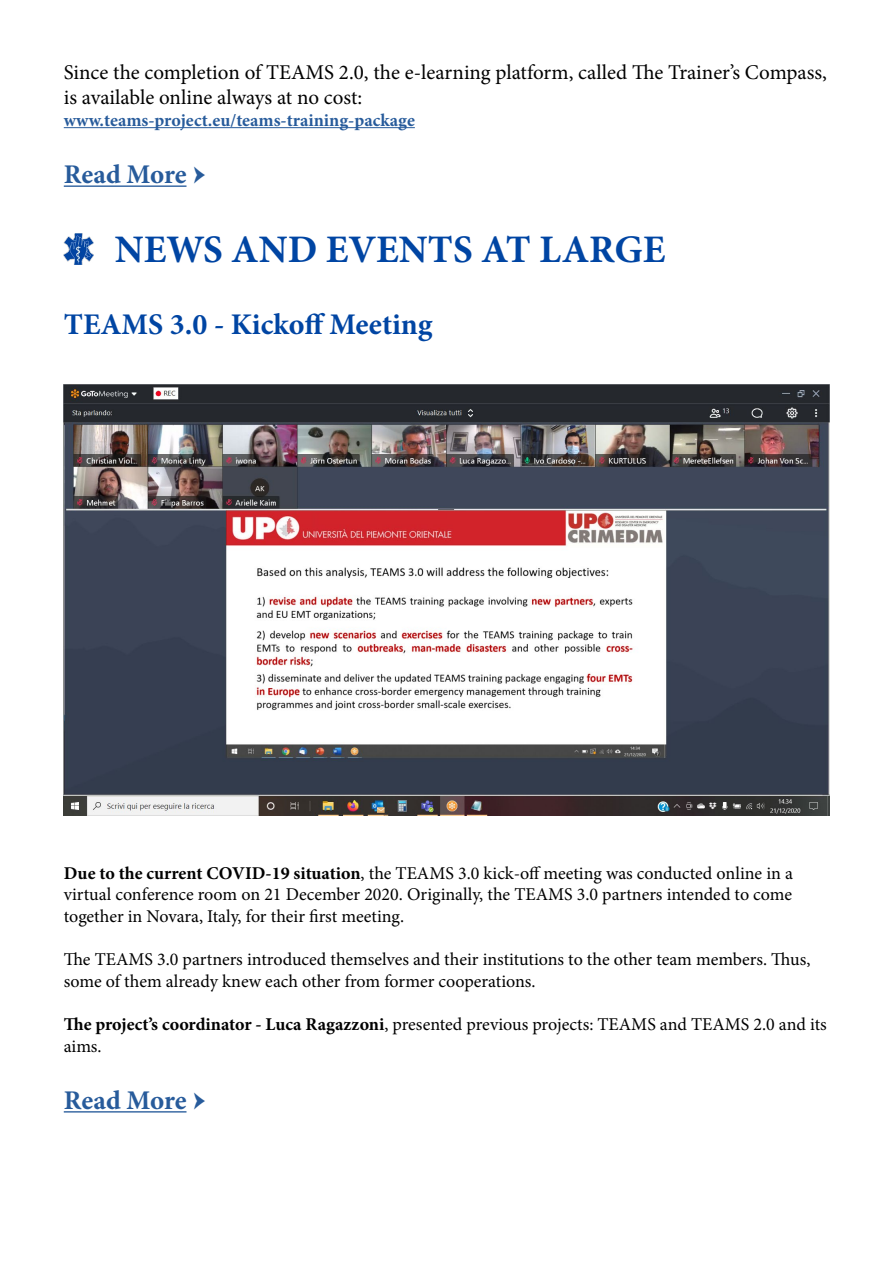
<style>
.page{position:relative;width:893px;height:1263px;background:#fff}
.page>*{position:absolute;margin:0;border:0;box-sizing:border-box;transform-origin:0 0}
.t1{font:700 39px "Minion Pro";color:#0045a3}
.t2{font:700 30px "Minion Pro";color:#0045a3}
.t3{font:700 27px "Minion Pro";letter-spacing:-.005em;color:#275b9b}
.t4{font:21px/25.2px "Minion Pro";color:#000}
.t5{font:18px/21.6px "Minion Pro";color:#000}
.t6{font:700 18px "Minion Pro";color:#275b9b}
.s1{font-size:30px}
.s2{font-weight:700}
</style>
<div class="page">
<hr style="left:64px;top:127px;width:351px;height:1px;background:#275b9b">
<hr style="left:64px;top:185px;width:122px;height:2px;background:#275b9b">
<img style="left:64px;top:234px;width:29px;height:30px">
<img style="left:64px;top:385px;width:765px;height:430px">
<hr style="left:64px;top:1111px;width:122px;height:1px;background:#275b9b">
<p class="t4" style="left:64px;top:60px;width:765px">Since the completion of TEAMS 2.0, the e-learning platform, called The Trainer’s Compass, is available online always at no cost:</p>
<p class="t6" style="left:64px;top:107px;width:353px">www.teams-project.eu/teams-training-package</p>
<h3 class="t3" style="left:64px;top:156px;width:144px">Read More <span class="s1">→</span></h3>
<h1 class="t1" style="left:115px;top:222px;width:552px">NEWS AND EVENTS AT LARGE</h1>
<h2 class="t2" style="left:64px;top:303px;width:370px">TEAMS 3.0 - Kickoff Meeting</h2>
<p class="t5" style="left:64px;top:862px;width:731px;text-align:justify"><span class="s2">Due to the current COVID-19 situation</span>, the TEAMS 3.0 kick-off meeting was conducted online in a virtual conference room on 21 December 2020. Originally, the TEAMS 3.0 partners intended to come together in Novara, Italy, for their first meeting.</p>
<p class="t5" style="left:64px;top:949px;width:748px">The TEAMS 3.0 partners introduced themselves and their institutions to the other team members. Thus, some of them already knew each other from former cooperations.</p>
<p class="t5" style="left:64px;top:1013px;width:764px"><span class="s2">The project’s coordinator - Luca Ragazzoni</span>, presented previous projects: TEAMS and TEAMS 2.0 and its aims.</p>
<h3 class="t3" style="left:64px;top:1081px;width:144px">Read More <span class="s1">→</span></h3>
</div>
